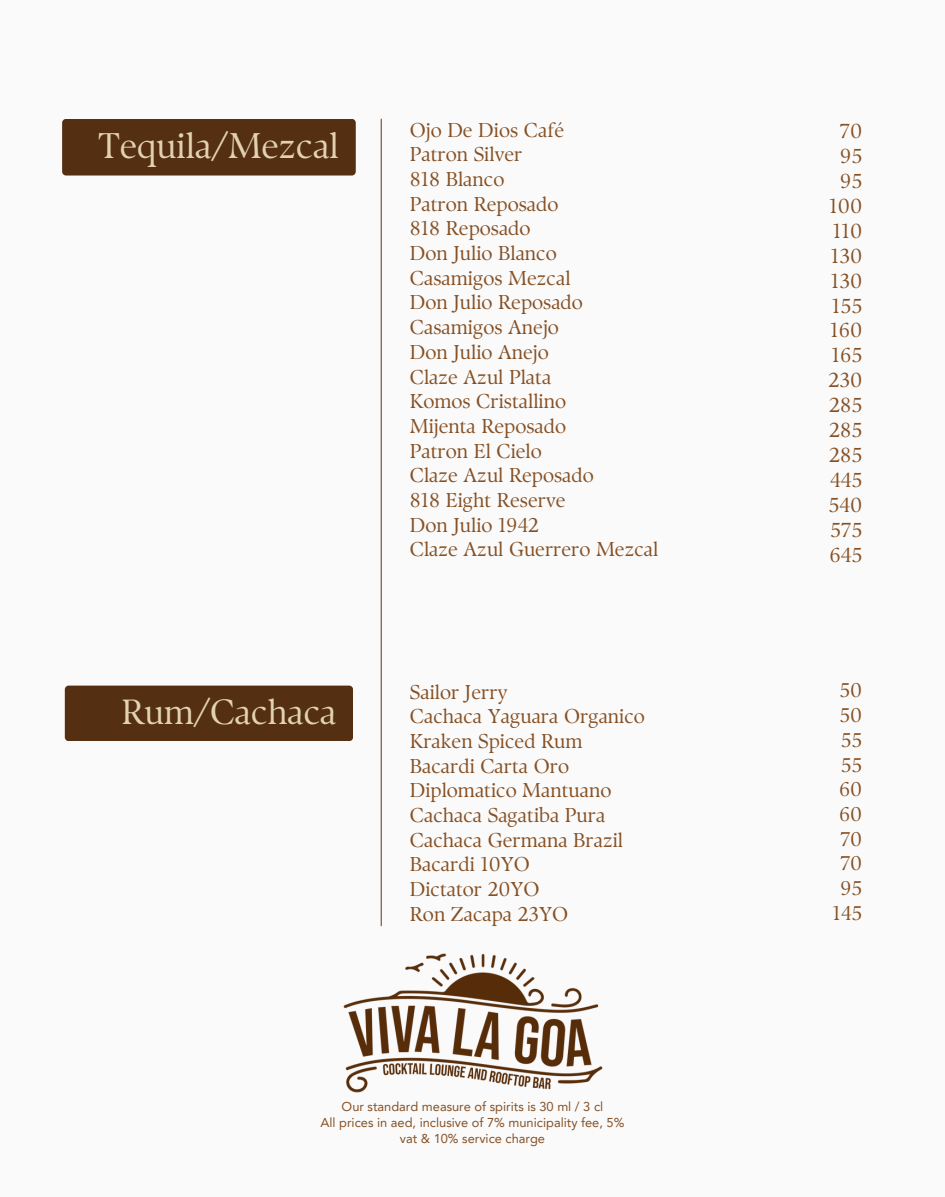
<style>
.page{position:relative;width:945px;height:1197px;background:#fafafa}
.page>*{position:absolute;margin:0;border:0;box-sizing:border-box;transform-origin:0 0}
.t1{font:35.7px "TY Serif D";color:#e2d2b1}
.t2{font:35px "TY Serif D";color:#e2d2b1}
.t3{font:20.47px/24.8px "TY Serif D";color:#865024;text-align:center}
.t4{font:19.95px/24.7px "TY Serif D";color:#865024}
.t5{font:12.78px/16.1px "Avenir LT Pro";color:#865024;text-align:center}
</style>
<div class="page">
<hr style="left:381px;top:119px;width:1px;height:807px;background:#88634c">
<div style="left:65px;top:686px;width:288px;height:55px;background:#542f11;border-radius:4px"></div>
<img style="left:343px;top:953px;width:260px;height:140px">
<div style="left:62px;top:119px;width:294px;height:57px;background:#542f11;border-radius:4px"></div>
<p class="t1" style="left:99px;top:124px;width:242px">Tequila/Mezcal</p>
<h1 class="t2" style="left:122px;top:690px;width:217px">Rum/Cachaca</h1>
<h2 class="t4" style="left:410px;top:117px;width:250px">Ojo De Dios Café<br>Patron Silver<br>818 Blanco<br>Patron Reposado<br>818 Reposado<br>Don Julio Blanco<br>Casamigos Mezcal<br>Don Julio Reposado<br>Casamigos Anejo<br>Don Julio Anejo<br>Claze Azul Plata<br>Komos Cristallino<br>Mijenta Reposado<br>Patron El Cielo<br>Claze Azul Reposado<br>818 Eight Reserve<br>Don Julio 1942<br>Claze Azul Guerrero Mezcal</h2>
<p class="t3" style="left:828px;top:118px;width:35px">70<br>95<br>95<br>100<br>110<br>130<br>130<br>155<br>160<br>165<br>230<br>285<br>285<br>285<br>445<br>540<br>575<br>645</p>
<h2 class="t4" style="left:410px;top:679px;width:237px">Sailor Jerry<br>Cachaca Yaguara Organico<br>Kraken Spiced Rum<br>Bacardi Carta Oro<br>Diplomatico Mantuano<br>Cachaca Sagatiba Pura<br>Cachaca Germana Brazil<br>Bacardi 10YO<br>Dictator 20YO<br>Ron Zacapa 23YO</h2>
<h2 class="t4" style="left:833px;top:678px;width:31px;text-align:center">50<br>50<br>55<br>55<br>60<br>60<br>70<br>70<br>95<br>145</h2>
<h2 class="t5" style="left:342px;top:1100px;width:263px">Our standard measure of spirits is 30 ml / 3 cl</h2>
<h1 class="t5" style="left:320px;top:1116px;width:305px">All prices in aed, inclusive of 7% municipality fee, 5% vat &amp; 10% service charge</h1>
</div>
